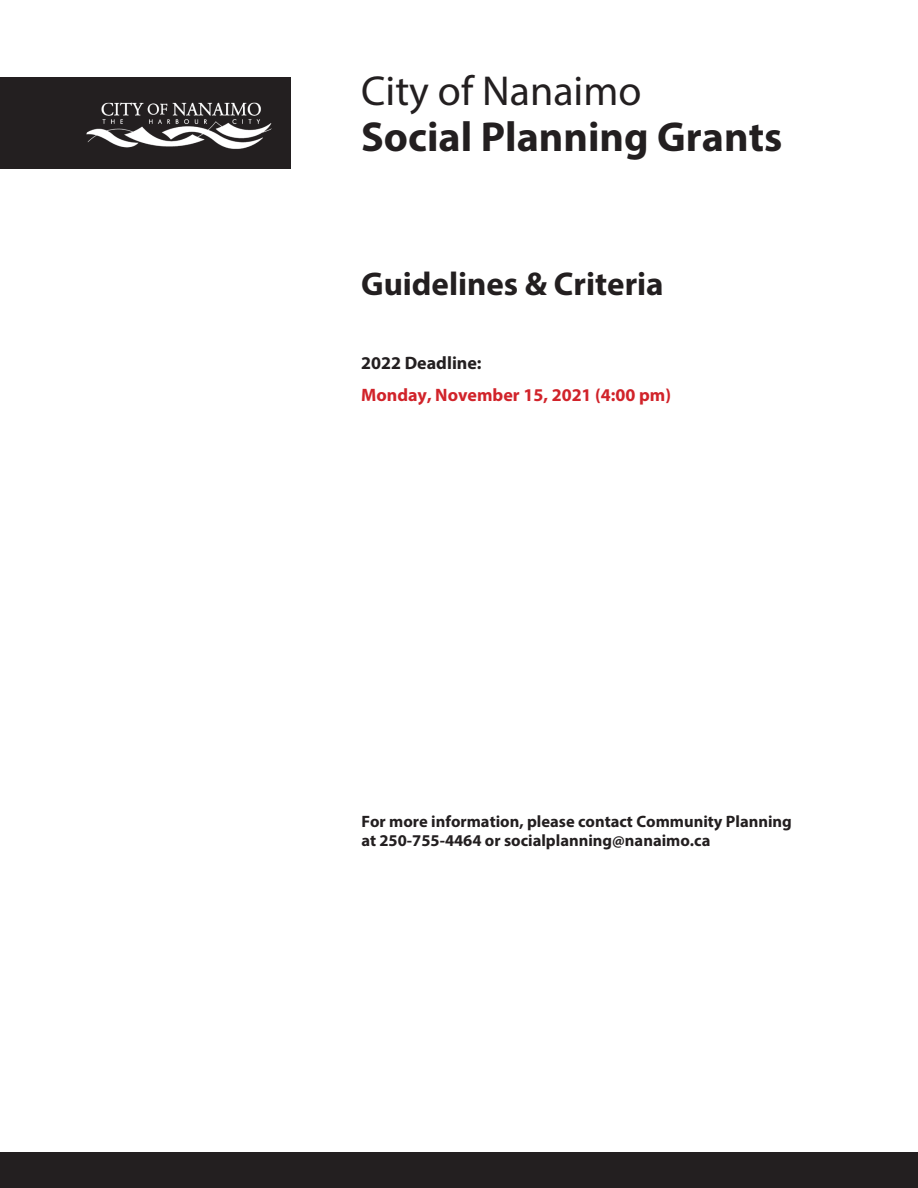
<style>
.page{position:relative;width:918px;height:1188px;background:#fff}
.page>*{position:absolute;margin:0;border:0;box-sizing:border-box;transform-origin:0 0}
.t1{font:700 42px/45.9px "Myriad Pro";color:#231f20}
.t2{font:700 33px "Myriad Pro";color:#231f20}
.t3{font:700 18px/32px "Myriad Pro";color:#d1232a}
.t4{font:700 16.5px/18.8px "Myriad Pro";color:#231f20}
.s1{font-weight:400}
.s2{color:#231f20}
</style>
<div class="page">
<div style="left:0;top:1152px;width:918px;height:36px;background:#231f20"></div>
<div style="left:0;top:77px;width:291px;height:92px;background:#231f20"></div>
<img style="left:86px;top:102px;width:186px;height:47px">
<p class="t1" style="left:361px;top:67px;width:423px"><span class="s1">City of Nanaimo<br></span>Social Planning Grants</p>
<p class="t2" style="left:361px;top:262px;width:304px">Guidelines &amp; Criteria</p>
<p class="t3" style="left:361px;top:347px;width:311px"><span class="s2">2022 Deadline:<br></span>Monday, November 15, 2021 (4:00 pm)</p>
<p class="t4" style="left:361px;top:812px;width:432px">For more information, please contact Community Planning at 250-755-4464 or socialplanning@nanaimo.ca</p>
</div>
